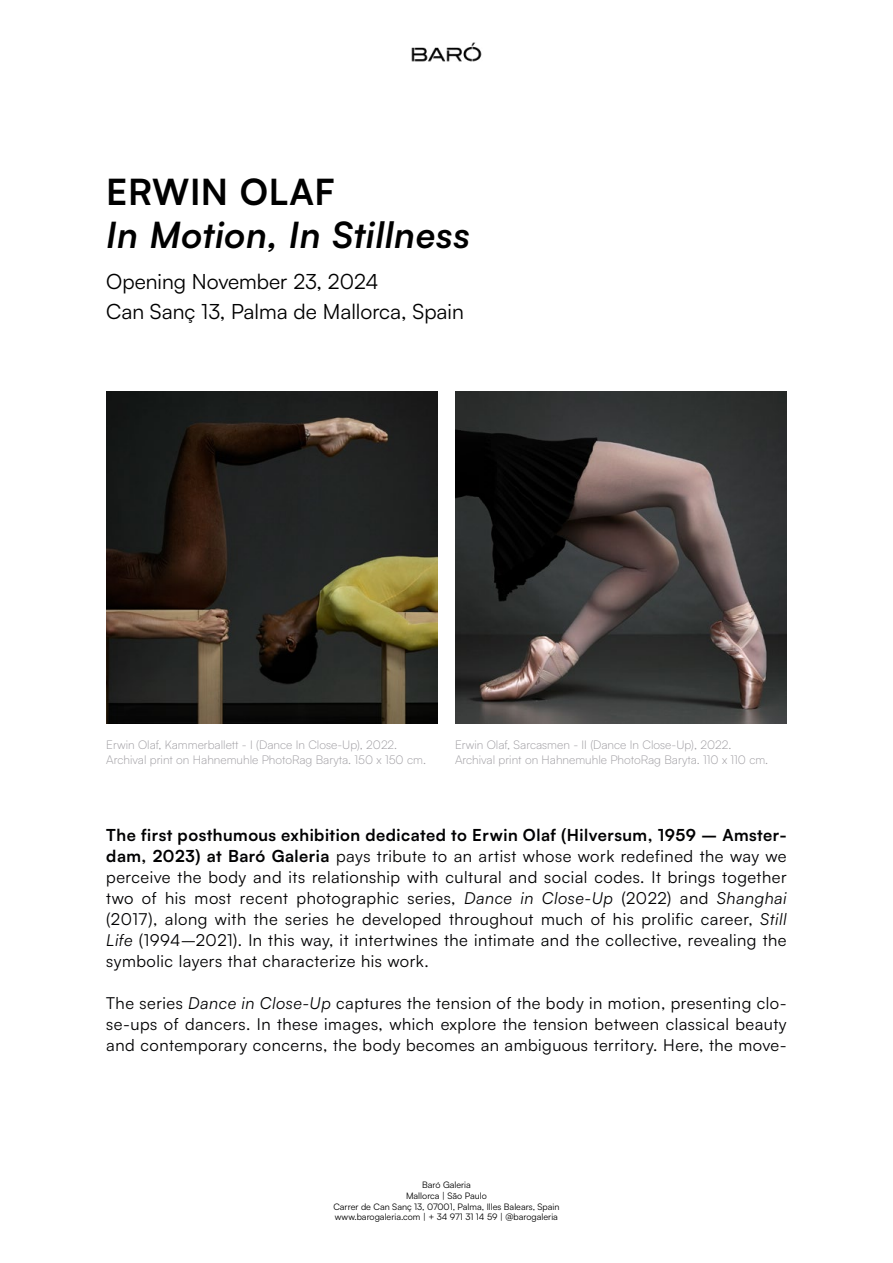
<style>
.page{position:relative;width:893px;height:1263px;background:#fff}
.page>*{position:absolute;margin:0;border:0;box-sizing:border-box;transform-origin:0 0}
.t1{font:italic 700 36px "Satoshi";letter-spacing:.015em;color:#000}
.t2{font:700 36px "Satoshi";letter-spacing:.015em;color:#000}
.t3{font:21px/30px "Satoshi";color:#000}
.t4{font:16.5px/21px "Satoshi";letter-spacing:.03em;color:#010102;text-align:justify}
.t5{font:300 12px/14.4px "Satoshi";color:#9d9ba0}
.t6{font:9px/10.8px "Satoshi";color:#000;text-align:center}
.s1{font-weight:700}
.s2{font-style:italic}
</style>
<div class="page">
<img style="left:411px;top:43px;width:71px;height:19px">
<img style="left:106px;top:392px;width:332px;height:332px">
<img style="left:455px;top:392px;width:332px;height:332px">
<h1 class="t2" style="left:106px;top:166px;width:230px">ERWIN OLAF</h1>
<h1 class="t1" style="left:106px;top:209px;width:365px">In Motion, In Stillness</h1>
<p class="t3" style="left:106px;top:265px;width:359px">Opening November 23, 2024<br>Can Sanç 13, Palma de Mallorca, Spain</p>
<p class="t5" style="left:106px;top:737px;width:321px">Erwin Olaf, Kammerballett - I (Dance In Close-Up), 2022.<br>Archival print on Hahnemuhle PhotoRag Baryta. 150 x 150 cm.</p>
<p class="t5" style="left:455px;top:737px;width:315px">Erwin Olaf, Sarcasmen - II (Dance In Close-Up), 2022.<br>Archival print on Hahnemuhle PhotoRag Baryta. 110 x 110 cm.</p>
<p class="t4" style="left:106px;top:823px;width:682px"><span class="s1">The first posthumous exhibition dedicated to Erwin Olaf (Hilversum, 1959 – Amster&shy;dam, 2023) at Baró Galeria</span> pays tribute to an artist whose work redefined the way we perceive the body and its relationship with cultural and social codes. It brings together two of his most recent photographic series, <span class="s2">Dance in Close-Up</span> (2022) and <span class="s2">Shanghai </span>(2017), along with the series he developed throughout much of his prolific career, <span class="s2">Still Life</span> (1994–2021). In this way, it intertwines the intimate and the collective, revealing the symbolic layers that characterize his work.</p>
<p class="t4" style="left:106px;top:991px;width:682px">The series <span class="s2">Dance in Close-Up</span> captures the tension of the body in motion, presenting clo&shy;se-ups of dancers. In these images, which explore the tension between classical beauty and contemporary concerns, the body becomes an ambiguous territory. Here, the move-</p>
<p class="t6" style="left:333px;top:1179px;width:228px">Baró Galeria<br>Mallorca | São Paulo<br>Carrer de Can Sanç 13, 07001, Palma, Illes Balears, Spain www.barogaleria.com | + 34 971 31 14 59 | @barogaleria</p>
</div>
